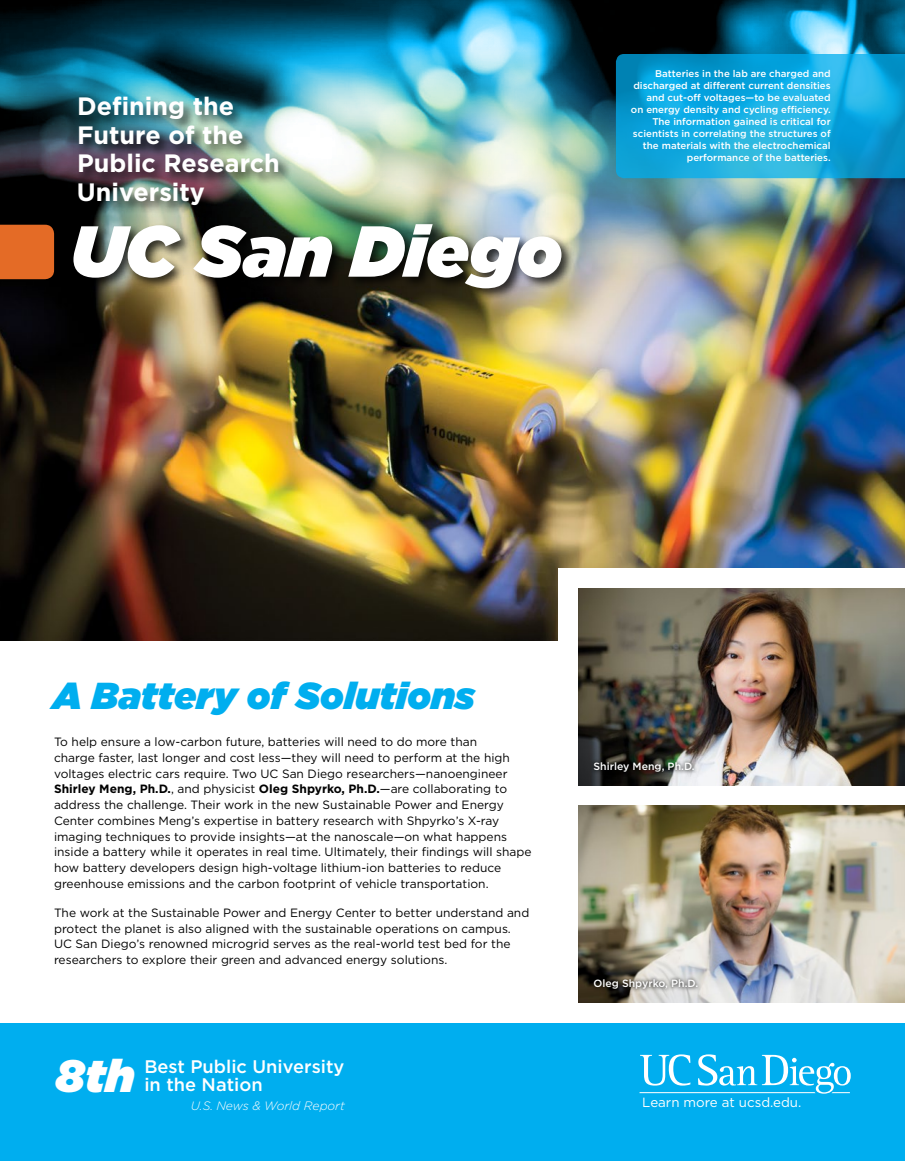
<style>
.page{position:relative;width:905px;height:1161px;background:#fff}
.page>*{position:absolute;margin:0;border:0;box-sizing:border-box;transform-origin:0 0}
.t1{font:italic 900 72px "Gotham";color:#fff}
.t2{font:italic 900 45.6px "Gotham";color:#fff}
.t3{font:italic 900 37.5px "Gotham";color:#00aeef}
.t4{font:700 25.05px/28.5px "Gotham";color:#fff}
.t5{font:500 18.15px/18.3px "Gotham";color:#fff}
.t6{font:13.35px "Gotham";color:#fff}
.t7{font:italic 300 12.15px "Gotham";color:#fff}
.t8{font:12px/15.8px "Gotham";color:#000}
.t9{font:500 10.5px "Gotham";color:#fff}
.t10{font:500 9.75px/12px "Gotham";color:#fff;text-align:right}
.s1{font-weight:700}
</style>
<div class="page">
<img style="left:0;top:280px;width:904px;height:361px">
<div style="left:558px;top:568px;width:346px;height:360px;background:#fff"></div>
<img style="left:0;top:0;width:904px;height:280px">
<div style="left:0;top:1023px;width:904px;height:138px;background:#00aeef"></div>
<svg style="left:639px;top:1054px;width:211px;height:40px"></svg>
<div style="left:76px;top:94px;width:216px;height:124px;background:#000;opacity:.75"></div>
<div style="left:71px;top:222px;width:504px;height:79px;background:#000;opacity:.75"></div>
<div style="left:0;top:225px;width:54px;height:54px;background:#e46b26"></div>
<img style="left:578px;top:589px;width:326px;height:196px">
<img style="left:578px;top:806px;width:326px;height:196px">
<svg style="left:616px;top:54px;width:288px;height:124px"></svg>
<div style="left:590px;top:758px;width:108px;height:18px;background:#000;opacity:.6"></div>
<div style="left:590px;top:975px;width:112px;height:19px;background:#000;opacity:.6"></div>
<h3 class="t4" style="left:77px;top:92px;width:204px">Defining the<br>Future of the<br>Public Research<br>University</h3>
<h1 class="t1" style="left:71px;top:200px;width:493px">UC San Diego</h1>
<p class="t10" style="left:631px;top:67px;width:201px">Batteries in the lab are charged and discharged at different current densities and cut-off voltages—to be evaluated<br>on energy density and cycling efficiency.<br>The information gained is critical for scientists in correlating the structures of the materials with the electrochemical performance of the batteries.</p>
<h3 class="t3" style="left:53px;top:669px;width:423px">A Battery of Solutions</h3>
<p class="t8" style="left:54px;top:734px;width:479px">To help ensure a low-carbon future, batteries will need to do more than<br>charge faster, last longer and cost less—they will need to perform at the high voltages electric cars require. Two UC San Diego researchers—nanoengineer <span class="s1">Shirley Meng, Ph.D.</span>, and physicist <span class="s1">Oleg Shpyrko, Ph.D.</span>—are collaborating to address the challenge. Their work in the new Sustainable Power and Energy Center combines Meng’s expertise in battery research with Shpyrko’s X-ray imaging techniques to provide insights—at the nanoscale—on what happens inside a battery while it operates in real time. Ultimately, their findings will shape how battery developers design high-voltage lithium-ion batteries to reduce greenhouse emissions and the carbon footprint of vehicle transportation.</p>
<p class="t8" style="left:54px;top:905px;width:477px">The work at the Sustainable Power and Energy Center to better understand and protect the planet is also aligned with the sustainable operations on campus.<br>UC San Diego’s renowned microgrid serves as the real-world test bed for the researchers to explore their green and advanced energy solutions.</p>
<h2 class="t2" style="left:55px;top:1043px;width:81px">8th</h2>
<h3 class="t5" style="left:144px;top:1057px;width:201px">Best Public University in the Nation</h3>
<p class="t7" style="left:191px;top:1098px;width:155px">U.S. News &amp; World Report</p>
<p class="t9" style="left:593px;top:760px;width:103px">Shirley Meng, Ph.D.</p>
<p class="t9" style="left:593px;top:977px;width:106px">Oleg Shpyrko, Ph.D.</p>
<p class="t6" style="left:642px;top:1094px;width:161px">Learn more at ucsd.edu.</p>
</div>
